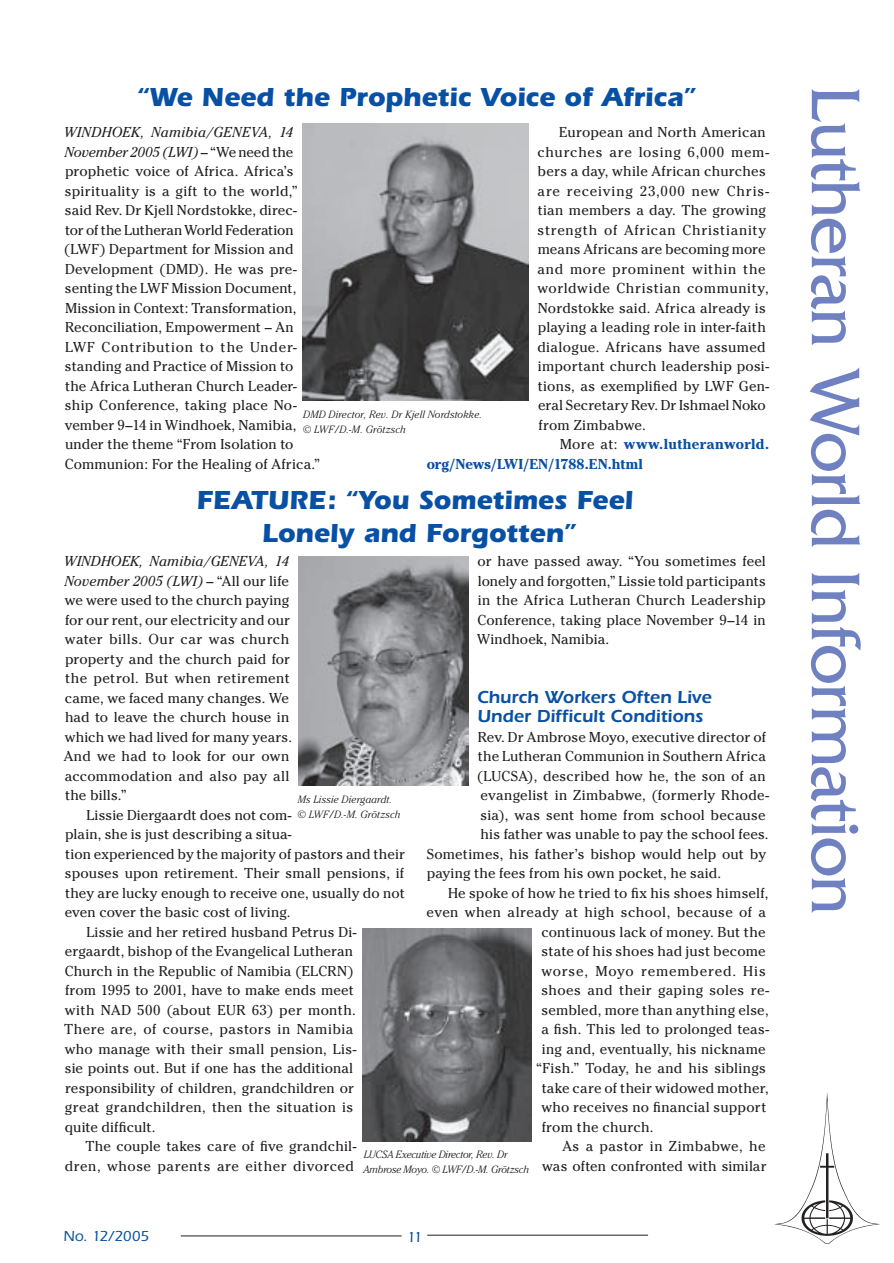
<style>
.page{position:relative;width:894px;height:1263px;background:#fff}
.page>*{position:absolute;margin:0;border:0;box-sizing:border-box;transform-origin:0 0}
.t1{font:72px "Friz Quadrata";letter-spacing:-.02em;color:#6f81c0}
.t2{font:700 27px/33px "Itc Eras";letter-spacing:-.005em;color:#0850a3;text-align:center}
.t3{font:600 18px/19.5px "Itc Eras";color:#0850a3}
.t4{font:500 15px "Itc Eras";letter-spacing:-.02em;color:#0850a3}
.t5{font:14.25px/19.5px "Cheltenham";letter-spacing:.01em;color:#231f20}
.t6{font:14.25px "Cheltenham";letter-spacing:.03em;color:#231f20}
.t7{font:700 14.25px/19.5px "Cheltenham";letter-spacing:.015em;color:#0850a3}
.t8{font:14.25px "Cheltenham";letter-spacing:.035em;color:#231f20}
.t9{font:14.25px "Cheltenham";letter-spacing:.055em;color:#231f20}
.t10{font:italic 300 10.5px/15px "Cheltenham";letter-spacing:.01em;color:#231f20}
.t11{font:italic 300 10.5px/15px "Cheltenham";letter-spacing:-.015em;color:#231f20}
.s1{font-style:italic}
.s2{font-weight:400;color:#231f20}
</style>
<div class="page">
<hr style="left:181px;top:1235px;width:220px;height:1px;background:#231f20">
<hr style="left:427px;top:1234px;width:221px;height:1px;background:#231f20">
<img style="left:774px;top:1092px;width:106px;height:152px">
<img style="left:302px;top:124px;width:226px;height:276px">
<img style="left:298px;top:556px;width:170px;height:230px">
<img style="left:362px;top:929px;width:170px;height:212px">
<h2 class="t2" style="left:137px;top:80px;width:559px">“We Need the Prophetic Voice of Africa”</h2>
<p class="t5" style="left:64px;top:122px;width:258px"><span class="s1">WINDHOEK, Namibia/GENEVA, 14<br>November 2005 (LWI)</span> – “We need the prophetic voice of Africa. Africa’s spirituality is a gift to the world,” said Rev. Dr Kjell Nordstokke, direc-<br>tor of the Lutheran World Federation (LWF) Department for Mission and Development (DMD). He was pre&shy;senting the LWF Mission Document, Mission in Context: Transformation, Reconciliation, Empowerment – An LWF Contribution to the Under&shy;standing and Practice of Mission to<br>the Africa Lutheran Church Leader&shy;ship Conference, taking place No&shy;vember 9–14 in Windhoek, Namibia, under the theme “From Isolation to Communion: For the Healing of Africa.”</p>
<p class="t5" style="left:537px;top:122px;width:233px;text-indent:22px">European and North American churches are losing 6,000 mem&shy;bers a day, while African churches are receiving 23,000 new Chris&shy;tian members a day. The growing strength of African Christianity means Africans are becoming more and more prominent within the worldwide Christian community,<br>Nordstokke said. Africa already is playing a leading role in inter-faith dialogue. Africans have assumed important church leadership posi&shy;tions, as exemplified by LWF Gen&shy;eral Secretary Rev. Dr Ishmael Noko from Zimbabwe.</p>
<p class="t10" style="left:303px;top:407px;width:181px">DMD Director, Rev. Dr Kjell Nordstokke. © LWF/D.-M. Grötzsch</p>
<p class="t7" style="left:426px;top:434px;width:344px;text-indent:133px"><span class="s2">More at:</span> www.lutheranworld. org/News/LWI/EN/1788.EN.html</p>
<h2 class="t2" style="left:196px;top:483px;width:438px">FEATURE: “You Sometimes Feel<br>Lonely and Forgotten”</h2>
<p class="t5" style="left:64px;top:551px;width:230px"><span class="s1">WINDHOEK, Namibia/GENEVA, 14<br>November 2005 (LWI)</span> – “All our life we were used to the church paying for our rent, our electricity and our water bills. Our car was church property and the church paid for the petrol. But when retirement came, we faced many changes. We had to leave the church house in which we had lived for many years.<br>And we had to look for our own accommodation and also pay all the bills.”</p>
<p class="t5" style="left:86px;top:805px;width:207px">Lissie Diergaardt does not com-</p>
<p class="t5" style="left:65px;top:824px;width:228px">plain, she is just describing a situa-</p>
<p class="t5" style="left:65px;top:844px;width:341px">tion experienced by the majority of pastors and their</p>
<p class="t5" style="left:65px;top:863px;width:341px">spouses upon retirement. Their small pensions, if</p>
<p class="t5" style="left:65px;top:883px;width:341px">they are lucky enough to receive one, usually do not</p>
<p class="t5" style="left:65px;top:902px;width:227px">even cover the basic cost of living.</p>
<p class="t5" style="left:86px;top:922px;width:271px">Lissie and her retired husband Petrus Di-</p>
<p class="t5" style="left:65px;top:941px;width:290px">ergaardt, bishop of the Evangelical Lutheran</p>
<p class="t5" style="left:65px;top:961px;width:290px">Church in the Republic of Namibia (ELCRN)</p>
<p class="t5" style="left:65px;top:980px;width:290px">from 1995 to 2001, have to make ends meet</p>
<p class="t6" style="left:65px;top:1001px;width:292px">with NAD 500 (about EUR 63) per month.</p>
<p class="t6" style="left:64px;top:1021px;width:290px">There are, of course, pastors in Namibia</p>
<p class="t5" style="left:65px;top:1039px;width:293px">who manage with their small pension, Lis-</p>
<p class="t5" style="left:65px;top:1058px;width:290px">sie points out. But if one has the additional</p>
<p class="t5" style="left:65px;top:1078px;width:290px">responsibility of children, grandchildren or</p>
<p class="t5" style="left:65px;top:1097px;width:290px">great grandchildren, then the situation is</p>
<p class="t5" style="left:65px;top:1117px;width:92px">quite difficult.</p>
<p class="t5" style="left:85px;top:1136px;width:272px">The couple takes care of five grandchil-</p>
<p class="t8" style="left:65px;top:1157px;width:291px">dren, whose parents are either divorced</p>
<p class="t5" style="left:477px;top:551px;width:290px;text-align:justify">or have passed away. “You sometimes feel lonely and forgotten,” Lissie told participants in the Africa Lutheran Church Leadership Conference, taking place November 9–14 in Windhoek, Namibia.</p>
<p class="t3" style="left:477px;top:687px;width:236px">Church Workers Often Live<br>Under Difficult Conditions</p>
<p class="t5" style="left:478px;top:727px;width:289px">Rev. Dr Ambrose Moyo, executive director of</p>
<p class="t5" style="left:478px;top:746px;width:289px">the Lutheran Communion in Southern Africa</p>
<p class="t5" style="left:477px;top:766px;width:290px">(LUCSA), described how he, the son of an</p>
<p class="t5" style="left:480px;top:785px;width:290px">evangelist in Zimbabwe, (formerly Rhode-</p>
<p class="t5" style="left:480px;top:805px;width:286px">sia), was sent home from school because</p>
<p class="t5" style="left:480px;top:824px;width:289px">his father was unable to pay the school fees.</p>
<p class="t5" style="left:427px;top:844px;width:341px">Sometimes, his father’s bishop would help out by</p>
<p class="t5" style="left:426px;top:863px;width:296px">paying the fees from his own pocket, he said.</p>
<p class="t5" style="left:448px;top:883px;width:322px">He spoke of how he tried to fix his shoes himself,</p>
<p class="t6" style="left:426px;top:904px;width:341px">even when already at high school, because of a</p>
<p class="t5" style="left:541px;top:922px;width:226px">continuous lack of money. But the</p>
<p class="t5" style="left:541px;top:941px;width:225px">state of his shoes had just become</p>
<p class="t9" style="left:541px;top:962px;width:226px">worse, Moyo remembered. His</p>
<p class="t5" style="left:541px;top:980px;width:229px">shoes and their gaping soles re-</p>
<p class="t5" style="left:541px;top:1000px;width:229px">sembled, more than anything else,</p>
<p class="t5" style="left:541px;top:1019px;width:229px">a fish. This led to prolonged teas-</p>
<p class="t5" style="left:541px;top:1039px;width:225px">ing and, eventually, his nickname</p>
<p class="t5" style="left:536px;top:1058px;width:231px">“Fish.” Today, he and his siblings</p>
<p class="t5" style="left:541px;top:1078px;width:228px">take care of their widowed mother,</p>
<p class="t5" style="left:541px;top:1097px;width:226px">who receives no financial support</p>
<p class="t5" style="left:541px;top:1117px;width:113px">from the church.</p>
<p class="t5" style="left:562px;top:1136px;width:205px">As a pastor in Zimbabwe, he</p>
<p class="t5" style="left:542px;top:1156px;width:226px">was often confronted with similar</p>
<p class="t10" style="left:297px;top:791px;width:105px">Ms Lissie Diergaardt. © LWF/D.-M. Grötzsch</p>
<p class="t11" style="left:363px;top:1147px;width:167px">LUCSA Executive Director, Rev. Dr<br>Ambrose Moyo. © LWF/D.-M. Grötzsch</p>
<p class="t4" style="left:63px;top:1227px;width:87px">No. 12/2005</p>
<p class="t4" style="left:407px;top:1228px;width:17px">11</p>
<h1 class="t1" style="left:875px;top:86px;width:830px;rotate:90deg">Lutheran World Information</h1>
</div>
